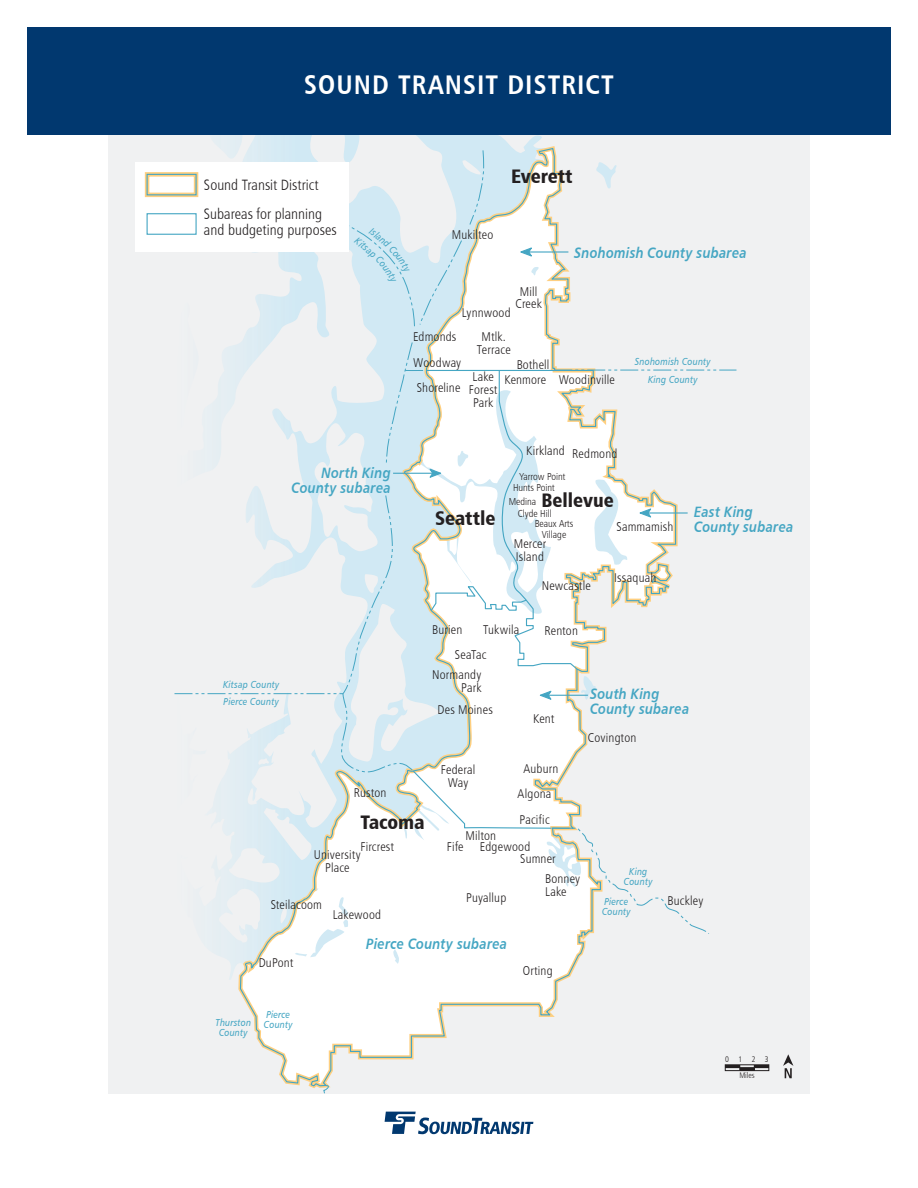
<style>
.page{position:relative;width:918px;height:1188px;background:#fff}
.page>*{position:absolute;margin:0;border:0;box-sizing:border-box;transform-origin:0 0}
.t1{font:27px "Humanist 777 BT Bold Condensed B";letter-spacing:.04em;color:#fff}
.t2{font:19.65px "Humanist 777 BT Black Condensed B";color:#231f20}
.t3{font:15px/15px "Humanist 777 BT Bold Italic B";letter-spacing:.015em;color:#45a6c3;scale:.85 1}
.t4{font:15px/29.2px "Humanist 777 BT Light Condensed B";letter-spacing:.005em;color:#231f20}
.t5{font:12.75px/12.8px "Humanist 777 BT Light Condensed B";letter-spacing:.015em;color:#231f20;text-align:center}
.t6{font:10.2px/10.2px "Humanist 777 BT Italic B";letter-spacing:.02em;color:#45a6c3;scale:.85 1}
.t7{font:10.2px/11.6px "Humanist 777 BT Light Condensed B";color:#231f20}
.t8{font:8.1px/16.8px "Humanist 777 BT Light Condensed B";color:#231f20;text-align:center}
</style>
<div class="page">
<div style="left:27px;top:27px;width:864px;height:108px;background:#01386f"></div>
<svg style="left:385px;top:1112px;width:148px;height:22px"></svg>
<div style="left:108px;top:135px;width:702px;height:959px;background:#f0f1f2"></div>
<svg style="left:155px;top:135px;width:147px;height:117px"></svg>
<svg style="left:324px;top:1087px;width:5px;height:7px"></svg>
<svg style="left:239px;top:147px;width:378px;height:940px"></svg>
<svg style="left:174px;top:342px;width:562px;height:622px"></svg>
<hr style="left:548px;top:695px;width:40px;height:1px;background:#45a6c3">
<svg style="left:518px;top:246px;width:16px;height:12px"></svg>
<hr style="left:529px;top:251px;width:39px;height:2px;background:#45a6c3">
<div style="left:725px;top:1065px;width:44px;height:6px;border:1px solid #231f20"></div>
<hr style="left:725px;top:1067px;width:44px;height:1px;background:#231f20">
<svg style="left:783px;top:1054px;width:10px;height:24px"></svg>
<div style="left:135px;top:162px;width:213px;height:89px;background:#fff"></div>
<div style="left:145px;top:172px;width:53px;height:25px;border:4px solid #fecf80"></div>
<div style="left:147px;top:174px;width:50px;height:21px;border:1px solid #45a6c3"></div>
<div style="left:147px;top:213px;width:50px;height:22px;border:1px solid #45a6c3"></div>
<hr style="left:725px;top:1065px;width:15px;height:3px;background:#231f20">
<hr style="left:754px;top:1065px;width:15px;height:3px;background:#231f20">
<hr style="left:740px;top:1068px;width:14px;height:3px;background:#231f20">
<svg style="left:302px;top:135px;width:185px;height:192px"></svg>
<p class="t1" style="left:304px;top:68px;width:311px">SOUND TRANSIT DISTRICT</p>
<p class="t4" style="left:204px;top:170px;width:120px">Sound Transit District<br>Subareas for planning</p>
<p class="t4" style="left:204px;top:215px;width:134px">and budgeting purposes</p>
<p class="t3" style="left:292px;top:465px;width:118px;text-align:right">North King<br>County subarea</p>
<p class="t6" style="left:223px;top:675px;width:68px;line-height:17.7px">Kitsap County<br>Pierce County</p>
<p class="t5" style="left:452px;top:228px;width:43px">Mukilteo</p>
<p class="t2" style="left:511px;top:164px;width:63px">Everett</p>
<p class="t3" style="left:574px;top:245px;width:204px">Snohomish County subarea</p>
<p class="t5" style="left:516px;top:285px;width:28px">Mill<br>Creek</p>
<p class="t5" style="left:462px;top:306px;width:50px">Lynnwood</p>
<p class="t5" style="left:413px;top:330px;width:45px">Edmonds</p>
<p class="t5" style="left:413px;top:356px;width:49px">Woodway</p>
<p class="t5" style="left:417px;top:381px;width:45px">Shoreline</p>
<p class="t5" style="left:477px;top:330px;width:35px">Mtlk.<br>Terrace</p>
<p class="t5" style="left:517px;top:358px;width:34px">Bothell</p>
<p class="t5" style="left:469px;top:374px;width:79px;line-height:10.2px;text-align:left">Lake Kenmore<br>Forest</p>
<p class="t5" style="left:473px;top:396px;width:22px">Park</p>
<p class="t5" style="left:559px;top:373px;width:58px">Woodinville</p>
<p class="t5" style="left:526px;top:444px;width:40px">Kirkland</p>
<p class="t5" style="left:572px;top:447px;width:47px">Redmond</p>
<p class="t6" style="left:635px;top:352px;width:91px;line-height:18.5px;text-align:center">Snohomish County<br>King County</p>
<p class="t2" style="left:435px;top:506px;width:62px">Seattle</p>
<p class="t7" style="left:513px;top:470px;width:54px;text-indent:7px">Yarrow Point<br>Hunts Point</p>
<p class="t7" style="left:518px;top:495px;width:36px;line-height:12.6px;text-indent:-9px">Medina<br>Clyde Hill</p>
<p class="t7" style="left:535px;top:519px;width:40px;line-height:10.2px;text-align:center">Beaux Arts<br>Village</p>
<p class="t2" style="left:542px;top:488px;width:74px">Bellevue</p>
<p class="t5" style="left:616px;top:520px;width:58px">Sammamish</p>
<p class="t5" style="left:514px;top:537px;width:34px;text-align:left">Mercer<br>Island</p>
<p class="t5" style="left:542px;top:579px;width:51px">Newcastle</p>
<p class="t5" style="left:614px;top:571px;width:44px">Issaquah</p>
<p class="t5" style="left:432px;top:623px;width:32px">Burien</p>
<p class="t5" style="left:483px;top:623px;width:38px">Tukwila</p>
<p class="t5" style="left:455px;top:648px;width:33px">SeaTac</p>
<p class="t5" style="left:545px;top:624px;width:35px">Renton</p>
<p class="t3" style="left:694px;top:504px;width:118px">East King<br>County subarea</p>
<p class="t5" style="left:432px;top:668px;width:51px;text-align:right">Normandy<br>Park</p>
<p class="t5" style="left:438px;top:703px;width:57px">Des Moines</p>
<p class="t5" style="left:533px;top:712px;width:23px">Kent</p>
<p class="t3" style="left:590px;top:686px;width:118px">South King<br>County subarea</p>
<p class="t5" style="left:588px;top:731px;width:50px">Covington</p>
<p class="t5" style="left:354px;top:786px;width:34px">Ruston</p>
<p class="t2" style="left:360px;top:809px;width:66px">Tacoma</p>
<p class="t5" style="left:361px;top:840px;width:35px">Fircrest</p>
<p class="t5" style="left:314px;top:848px;width:48px">University<br>Place</p>
<p class="t5" style="left:271px;top:898px;width:53px">Steilacoom</p>
<p class="t5" style="left:333px;top:908px;width:50px">Lakewood</p>
<p class="t5" style="left:441px;top:763px;width:36px">Federal<br>Way</p>
<p class="t5" style="left:524px;top:762px;width:36px">Auburn</p>
<p class="t5" style="left:518px;top:781px;width:35px;line-height:25.8px;text-align:left">Algona<br>Pacific</p>
<p class="t5" style="left:466px;top:829px;width:32px">Milton</p>
<p class="t5" style="left:447px;top:840px;width:18px">Fife</p>
<p class="t5" style="left:480px;top:840px;width:52px">Edgewood</p>
<p class="t5" style="left:520px;top:852px;width:37px">Sumner</p>
<p class="t5" style="left:466px;top:891px;width:42px">Puyallup</p>
<p class="t5" style="left:545px;top:872px;width:37px;text-align:left">Bonney<br>Lake</p>
<p class="t5" style="left:259px;top:956px;width:36px">DuPont</p>
<p class="t6" style="left:266px;top:1009px;width:30px">Pierce</p>
<p class="t6" style="left:215px;top:1017px;width:43px">Thurston</p>
<p class="t6" style="left:264px;top:1019px;width:35px">County</p>
<p class="t6" style="left:219px;top:1027px;width:35px">County</p>
<p class="t3" style="left:366px;top:936px;width:167px">Pierce County subarea</p>
<p class="t5" style="left:523px;top:964px;width:31px">Orting</p>
<p class="t6" style="left:624px;top:866px;width:35px;text-align:center">King<br>County</p>
<p class="t6" style="left:602px;top:896px;width:35px">Pierce<br>County</p>
<p class="t5" style="left:668px;top:894px;width:37px">Buckley</p>
<p class="t8" style="left:725px;top:1050px;width:45px">0 1 2 3<br>Miles</p>
</div>
